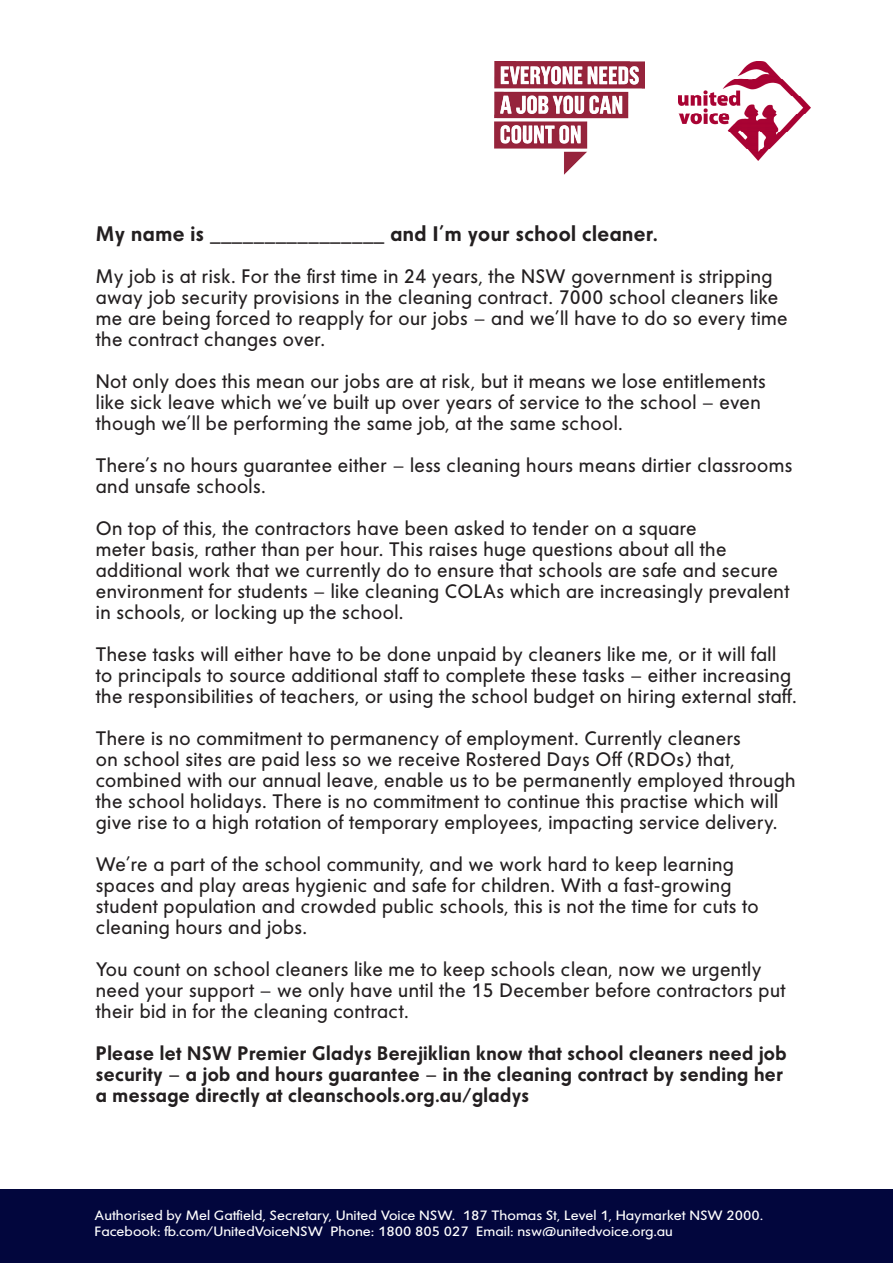
<style>
.page{position:relative;width:893px;height:1263px;background:#fff}
.page>*{position:absolute;margin:0;border:0;box-sizing:border-box;transform-origin:0 0}
.t1{font:500 21px "Primana Pro";letter-spacing:.02em;color:#231f20}
.t2{font:19.5px/21px "Primana Pro";letter-spacing:.02em;color:#231f20}
.t3{font:500 19.5px/21px "Primana Pro";letter-spacing:.02em;color:#231f20}
.t4{font:13.5px/16.2px "Primana Pro";color:#fff;scale:1.1 1}
</style>
<div class="page">
<div style="left:0;top:1189px;width:893px;height:74px;background:#02063d"></div>
<img style="left:679px;top:62px;width:131px;height:98px">
<img style="left:495px;top:61px;width:149px;height:113px">
<p class="t1" style="left:96px;top:222px;width:564px">My name is ________________ and I’m your school cleaner.</p>
<p class="t2" style="left:96px;top:266px;width:693px">My job is at risk. For the first time in 24 years, the NSW government is stripping away job security provisions in the cleaning contract. 7000 school cleaners like me are being forced to reapply for our jobs – and we’ll have to do so every time the contract changes over.</p>
<p class="t2" style="left:96px;top:371px;width:672px">Not only does this mean our jobs are at risk, but it means we lose entitlements like sick leave which we’ve built up over years of service to the school – even though we’ll be performing the same job, at the same school.</p>
<p class="t2" style="left:96px;top:455px;width:698px">There’s no hours guarantee either – less cleaning hours means dirtier classrooms and unsafe schools.</p>
<p class="t2" style="left:96px;top:518px;width:695px">On top of this, the contractors have been asked to tender on a square<br>meter basis, rather than per hour. This raises huge questions about all the additional work that we currently do to ensure that schools are safe and secure environment for students – like cleaning COLAs which are increasingly prevalent in schools, or locking up the school.</p>
<p class="t2" style="left:96px;top:644px;width:702px">These tasks will either have to be done unpaid by cleaners like me, or it will fall to principals to source additional staff to complete these tasks – either increasing the responsibilities of teachers, or using the school budget on hiring external staff.</p>
<p class="t2" style="left:96px;top:728px;width:701px">There is no commitment to permanency of employment. Currently cleaners<br>on school sites are paid less so we receive Rostered Days Off (RDOs) that, combined with our annual leave, enable us to be permanently employed through the school holidays. There is no commitment to continue this practise which will give rise to a high rotation of temporary employees, impacting service delivery.</p>
<p class="t2" style="left:96px;top:854px;width:664px">We’re a part of the school community, and we work hard to keep learning spaces and play areas hygienic and safe for children. With a fast-growing student population and crowded public schools, this is not the time for cuts to cleaning hours and jobs.</p>
<p class="t2" style="left:96px;top:959px;width:691px">You count on school cleaners like me to keep schools clean, now we urgently need your support – we only have until the 15 December before contractors put their bid in for the cleaning contract.</p>
<p class="t3" style="left:96px;top:1043px;width:692px">Please let NSW Premier Gladys Berejiklian know that school cleaners need job security – a job and hours guarantee – in the cleaning contract by sending her a message directly at cleanschools.org.au/gladys</p>
<p class="t4" style="left:95px;top:1207px;width:609px">Authorised by Mel Gatfield, Secretary, United Voice NSW. 187 Thomas St, Level 1, Haymarket NSW 2000.<br>Facebook: fb.com/UnitedVoiceNSW Phone: 1800 805 027 Email: nsw@unitedvoice.org.au</p>
</div>
